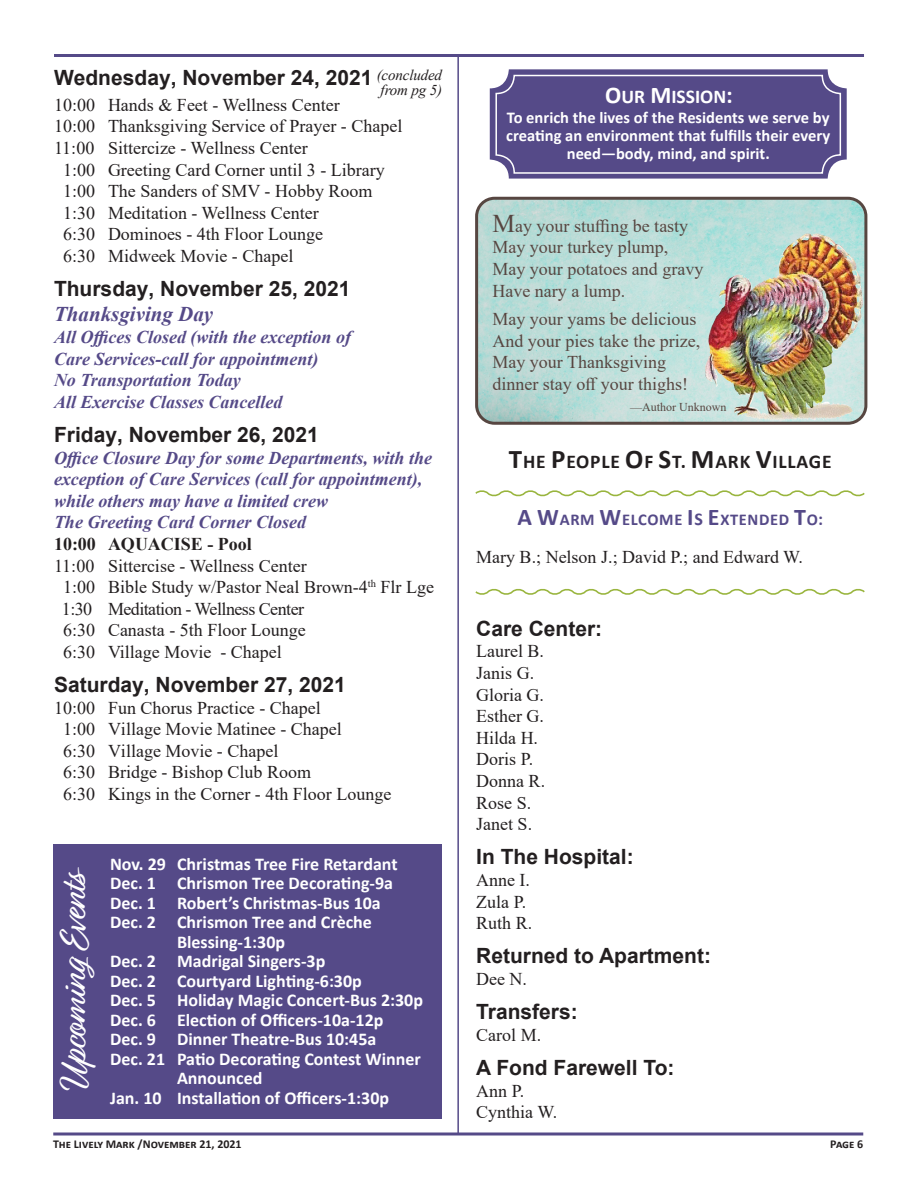
<style>
.page{position:relative;width:918px;height:1188px;background:#fff}
.page>*{position:absolute;margin:0;border:0;box-sizing:border-box;transform-origin:0 0}
.t1{font:39px "Relation Two";color:#fff}
.Calendar_Heading{font:700 21px "Arial";color:#231f20}
.Calendar_Body{font:italic 700 21px "Times New Roman";color:#554a88}
.UNIVERS_Bold_Heading{font:700 19.5px "Calibri";letter-spacing:.04em;color:#231f20}
.t2{font:700 19.5px "Calibri";color:#fff}
.Calendar_Body-2{font:18px "Times New Roman";color:#231f20}
.Birthdays_and_Annive{font:700 18px/19.5px "Calibri";color:#fff}
.Calendar_Body-3{font:italic 700 18px/21.6px "Times New Roman";color:#554a88}
.Times_New_Roman_Body{font:18px/21.6px "Times New Roman";color:#574641}
.Calendar_Body-4{font:18px "Times New Roman";letter-spacing:-.03em;color:#231f20}
.Calendar_Body-5{font:700 18px "Times New Roman";color:#231f20}
.t3{font:700 16.5px/18px "Calibri";color:#fff;text-align:center}
.UNIVERS_Bold_Heading-2{font:700 16.5px "Calibri";letter-spacing:.04em;color:#554a88}
.t4{font:italic 15px/15px "Times New Roman";letter-spacing:-.01em;color:#231f20}
.t5{font:700 12px "Calibri";color:#231f20}
.Times_New_Roman_Body-2{font:12px "Times New Roman";color:#574641}
.s1{font-size:24px}
.s2{font-size:25.5px}
.s3{font-size:27px}
.s4{font-size:18px}
</style>
<div class="page">
<div style="left:54px;top:844px;width:388px;height:274px;background:#554a88"></div>
<hr style="left:457px;top:56px;width:2px;height:1078px;background:#554a88">
<svg style="left:53px;top:1132px;width:810px;height:4px;background:#7f77a5"></svg>
<hr style="left:54px;top:54px;width:810px;height:3px;background:#554a88">
<div style="left:490px;top:69px;width:357px;height:110px;background:#554a88;border-radius:19px"></div>
<div style="left:495px;top:75px;width:346px;height:99px;border:2px solid #fff;border-radius:18px"></div>
<svg style="left:475px;top:490px;width:390px;height:7px"></svg>
<svg style="left:475px;top:588px;width:390px;height:7px"></svg>
<img style="left:479px;top:198px;width:387px;height:223px">
<div style="left:475px;top:197px;width:392px;height:228px;border:3px solid #574641;border-radius:18px"></div>
<img style="left:705px;top:234px;width:109px;height:186px">
<p class="Calendar_Heading" style="left:54px;top:62px;width:320px">Wednesday, November 24, 2021</p>
<p class="t4" style="left:377px;top:67px;width:67px">(concluded from pg 5)</p>
<p class="Calendar_Body-2" style="left:54px;top:92px;width:287px">10:00 Hands &amp; Feet - Wellness Center</p>
<p class="Calendar_Body-2" style="left:54px;top:114px;width:350px">10:00 Thanksgiving Service of Prayer - Chapel</p>
<p class="Calendar_Body-2" style="left:54px;top:135px;width:255px">11:00 Sittercize - Wellness Center</p>
<p class="Calendar_Body-2" style="left:63px;top:157px;width:323px">1:00 Greeting Card Corner until 3 - Library</p>
<p class="Calendar_Body-2" style="left:63px;top:178px;width:311px">1:00 The Sanders of SMV - Hobby Room</p>
<p class="Calendar_Body-2" style="left:63px;top:200px;width:257px">1:30 Meditation - Wellness Center</p>
<p class="Calendar_Body-2" style="left:63px;top:222px;width:261px">6:30 Dominoes - 4th Floor Lounge</p>
<p class="Calendar_Body-2" style="left:63px;top:243px;width:232px">6:30 Midweek Movie - Chapel</p>
<p class="Calendar_Heading" style="left:54px;top:274px;width:298px">Thursday, November 25, 2021</p>
<p class="Calendar_Body" style="left:54px;top:300px;width:161px">Thanksgiving Day</p>
<p class="Calendar_Body-3" style="left:54px;top:326px;width:299px">All Offices Closed (with the exception of<br>Care Services-call for appointment)</p>
<p class="Calendar_Body-3" style="left:54px;top:369px;width:188px">No Transportation Today</p>
<p class="Calendar_Body-3" style="left:54px;top:390px;width:230px">All Exercise Classes Cancelled</p>
<p class="Calendar_Heading" style="left:54px;top:420px;width:266px">Friday, November 26, 2021</p>
<p class="Calendar_Body-3" style="left:54px;top:446px;width:380px">Office Closure Day for some Departments, with the exception of Care Services (call for appointment), while others may have a limited crew</p>
<p class="Calendar_Body-3" style="left:54px;top:511px;width:254px">The Greeting Card Corner Closed</p>
<p class="Calendar_Body-5" style="left:54px;top:531px;width:199px">10:00 AQUACISE - Pool</p>
<p class="Calendar_Body-2" style="left:54px;top:553px;width:254px">11:00 Sittercise - Wellness Center</p>
<p class="Calendar_Body-2" style="left:63px;top:574px;width:373px">1:00 Bible Study w/Pastor Neal Brown-4<sup>th</sup> Flr Lge</p>
<p class="Calendar_Body-4" style="left:62px;top:596px;width:244px">1:30 Meditation - Wellness Center</p>
<p class="Calendar_Body-2" style="left:63px;top:618px;width:244px">6:30 Canasta - 5th Floor Lounge</p>
<p class="Calendar_Body-2" style="left:63px;top:639px;width:220px">6:30 Village Movie - Chapel</p>
<p class="Calendar_Heading" style="left:54px;top:670px;width:293px">Saturday, November 27, 2021</p>
<p class="Calendar_Body-2" style="left:54px;top:695px;width:268px">10:00 Fun Chorus Practice - Chapel</p>
<p class="Calendar_Body-2" style="left:63px;top:717px;width:280px">1:00 Village Movie Matinee - Chapel</p>
<p class="Calendar_Body-2" style="left:63px;top:738px;width:217px">6:30 Village Movie - Chapel</p>
<p class="Calendar_Body-2" style="left:63px;top:760px;width:250px">6:30 Bridge - Bishop Club Room</p>
<p class="Calendar_Body-2" style="left:63px;top:781px;width:330px">6:30 Kings in the Corner - 4th Floor Lounge</p>
<p class="t1" style="left:48px;top:1089px;width:224px;rotate:-90deg">UpcomingEvents</p>
<p class="Birthdays_and_Annive" style="left:110px;top:854px;width:289px">Nov. 29 Christmas Tree Fire Retardant</p>
<p class="Birthdays_and_Annive" style="left:110px;top:873px;width:285px">Dec. 1 Chrismon Tree Decorating-9a</p>
<p class="Birthdays_and_Annive" style="left:110px;top:893px;width:272px">Dec. 1 Robert’s Christmas-Bus 10a</p>
<p class="Birthdays_and_Annive" style="left:177px;top:912px;width:196px;text-indent:-67px">Dec. 2 Chrismon Tree and Crèche<br>Blessing-1:30p</p>
<p class="Birthdays_and_Annive" style="left:110px;top:951px;width:217px">Dec. 2 Madrigal Singers-3p</p>
<p class="Birthdays_and_Annive" style="left:110px;top:971px;width:253px">Dec. 2 Courtyard Lighting-6:30p</p>
<p class="Birthdays_and_Annive" style="left:110px;top:990px;width:314px">Dec. 5 Holiday Magic Concert-Bus 2:30p</p>
<p class="Birthdays_and_Annive" style="left:110px;top:1010px;width:275px">Dec. 6 Election of Officers-10a-12p</p>
<p class="Birthdays_and_Annive" style="left:110px;top:1029px;width:268px">Dec. 9 Dinner Theatre-Bus 10:45a</p>
<p class="Birthdays_and_Annive" style="left:177px;top:1049px;width:245px;text-indent:-67px">Dec. 21 Patio Decorating Contest Winner<br>Announced</p>
<p class="Birthdays_and_Annive" style="left:110px;top:1088px;width:281px">Jan. 10 Installation of Officers-1:30p</p>
<p class="t2" style="left:605px;top:83px;width:129px"><span class="s1">O</span>UR <span class="s1">M</span>ISSION<span class="s1">:</span></p>
<p class="t3" style="left:506px;top:109px;width:325px">To enrich the lives of the Residents we serve by creating an environment that fulfills their every need—body, mind, and spirit.</p>
<p class="Times_New_Roman_Body" style="left:492px;top:214px;width:212px"><span class="s2">M</span>ay your stuffing be tasty<br>May your turkey plump,<br>May your potatoes and gravy<br>Have nary a lump.</p>
<p class="Times_New_Roman_Body" style="left:492px;top:308px;width:209px">May your yams be delicious<br>And your pies take the prize,<br>May your Thanksgiving dinner stay off your thighs!</p>
<p class="Times_New_Roman_Body-2" style="left:630px;top:398px;width:98px">—Author Unknown</p>
<p class="UNIVERS_Bold_Heading" style="left:509px;top:448px;width:324px"><span class="s3">T</span>HE <span class="s3">P</span>EOPLE <span class="s3">O</span>F <span class="s3">S</span>T. <span class="s3">M</span>ARK <span class="s3">V</span>ILLAGE</p>
<p class="UNIVERS_Bold_Heading-2" style="left:518px;top:507px;width:307px"><span class="s1">A W</span>ARM <span class="s1">W</span>ELCOME <span class="s1">I</span><span class="s4">S</span> <span class="s1">E</span>XTENDED <span class="s1">T</span>O<span class="s4">:</span></p>
<p class="Calendar_Body-2" style="left:476px;top:544px;width:328px">Mary B.; Nelson J.; David P.; and Edward W.</p>
<p class="Calendar_Heading" style="left:476px;top:614px;width:128px">Care Center:</p>
<p class="Calendar_Body-2" style="left:476px;top:639px;width:69px">Laurel B.</p>
<p class="Calendar_Body-2" style="left:476px;top:660px;width:59px">Janis G.</p>
<p class="Calendar_Body-2" style="left:476px;top:682px;width:69px">Gloria G.</p>
<p class="Calendar_Body-2" style="left:476px;top:704px;width:69px">Esther G.</p>
<p class="Calendar_Body-2" style="left:476px;top:725px;width:63px">Hilda H.</p>
<p class="Calendar_Body-2" style="left:476px;top:747px;width:59px">Doris P.</p>
<p class="Calendar_Body-2" style="left:476px;top:768px;width:70px">Donna R.</p>
<p class="Calendar_Body-2" style="left:476px;top:790px;width:57px">Rose S.</p>
<p class="Calendar_Body-2" style="left:476px;top:812px;width:57px">Janet S.</p>
<p class="Calendar_Heading" style="left:476px;top:842px;width:159px">In The Hospital:</p>
<p class="Calendar_Body-2" style="left:476px;top:867px;width:55px">Anne I.</p>
<p class="Calendar_Body-2" style="left:476px;top:889px;width:52px">Zula P.</p>
<p class="Calendar_Body-2" style="left:476px;top:911px;width:58px">Ruth R.</p>
<p class="Calendar_Heading" style="left:476px;top:941px;width:236px">Returned to Apartment:</p>
<p class="Calendar_Body-2" style="left:476px;top:966px;width:52px">Dee N.</p>
<p class="Calendar_Heading" style="left:476px;top:997px;width:103px">Transfers:</p>
<p class="Calendar_Body-2" style="left:476px;top:1022px;width:66px">Carol M.</p>
<p class="Calendar_Heading" style="left:476px;top:1053px;width:200px">A Fond Farewell To:</p>
<p class="Calendar_Body-2" style="left:476px;top:1078px;width:50px">Ann P.</p>
<p class="Calendar_Body-2" style="left:476px;top:1100px;width:83px">Cynthia W.</p>
<p class="t5" style="left:53px;top:1136px;width:190px">The Lively Mark /November 21, 2021</p>
<p class="t5" style="left:830px;top:1136px;width:35px">Page 6</p>
</div>
